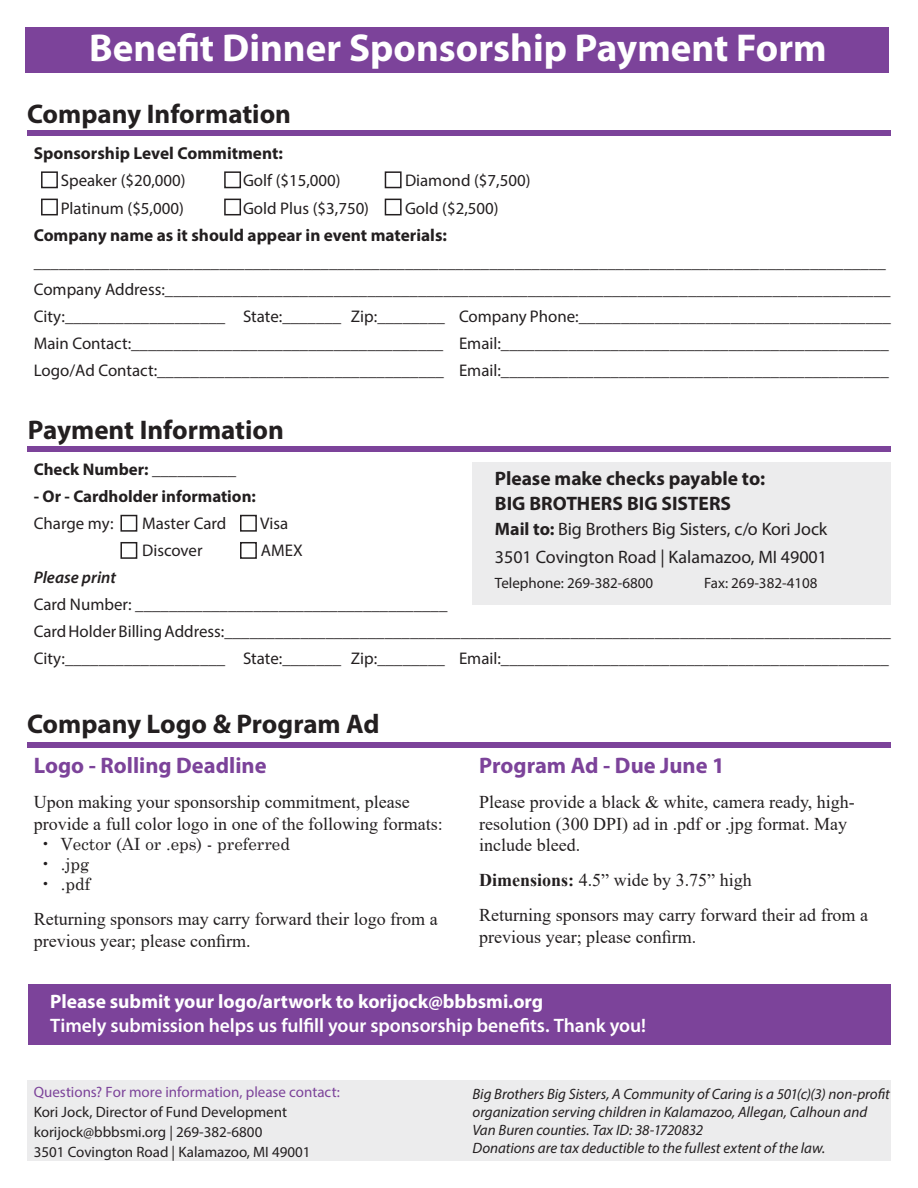
<style>
.page{position:relative;width:918px;height:1188px;background:#fff}
.page>*{position:absolute;margin:0;border:0;box-sizing:border-box;transform-origin:0 0}
.t1{font:700 39px "Myriad Pro";color:#fff}
.t2{font:700 27px "Myriad Pro";color:#231f20}
.t3{font:700 22.5px "Myriad Pro";color:#7c439a}
.t4{font:600 19.5px "Myriad Pro";letter-spacing:-.005em;color:#fff}
.t5{font:700 19.5px "Myriad Pro";color:#fff}
.t6{font:700 19.5px "Myriad Pro";color:#231f20}
.Bulleted_list{font:18px/21.6px "Times New Roman";color:#231f20}
.t7{font:18px "Myriad Pro";color:#231f20}
.t8{font:700 17.25px "Myriad Pro";color:#231f20}
.t9{font:16.8px "Myriad Pro";color:#231f20}
.t10{font:700 16.8px "Myriad Pro";color:#231f20}
.t11{font:16.8px "Century Schoolbook";color:#231f20}
.t12{font:italic 600 16.8px "Myriad Pro";color:#231f20}
.t13{font:italic 15px/18px "Myriad Pro";color:#231f20}
.t14{font:15px "Myriad Pro";color:#231f20}
.t15{font:15px "Myriad Pro";color:#7c439a}
.s1{font-weight:400}
.s2{font-weight:700}
</style>
<div class="page">
<div style="left:27px;top:1080px;width:864px;height:81px;background:#ececed"></div>
<div style="left:25px;top:27px;width:864px;height:46px;background:#7c439a"></div>
<div style="left:27px;top:131px;width:864px;height:5px;background:#7c439a"></div>
<div style="left:27px;top:742px;width:864px;height:6px;background:#7c439a"></div>
<div style="left:473px;top:462px;width:418px;height:143px;background:#ececed"></div>
<div style="left:27px;top:446px;width:864px;height:6px;background:#7c439a"></div>
<div style="left:41px;top:171px;width:17px;height:17px;border:2px solid #231f20"></div>
<div style="left:41px;top:199px;width:17px;height:16px;border:2px solid #231f20"></div>
<div style="left:224px;top:171px;width:17px;height:17px;border:2px solid #231f20"></div>
<div style="left:224px;top:199px;width:17px;height:16px;border:2px solid #231f20"></div>
<div style="left:385px;top:171px;width:17px;height:17px;border:2px solid #231f20"></div>
<div style="left:385px;top:199px;width:17px;height:16px;border:2px solid #231f20"></div>
<div style="left:120px;top:515px;width:17px;height:17px;border:2px solid #231f20"></div>
<div style="left:120px;top:542px;width:17px;height:17px;border:2px solid #231f20"></div>
<div style="left:240px;top:515px;width:17px;height:17px;border:2px solid #231f20"></div>
<div style="left:240px;top:542px;width:17px;height:17px;border:2px solid #231f20"></div>
<div style="left:28px;top:984px;width:863px;height:60px;background:#7c439a"></div>
<p class="t1" style="left:89px;top:22px;width:739px">Benefit Dinner Sponsorship Payment Form</p>
<p class="t2" style="left:27px;top:96px;width:265px">Company Information</p>
<p class="t8" style="left:34px;top:142px;width:251px">Sponsorship Level Commitment:</p>
<p class="t9" style="left:61px;top:170px;width:126px">Speaker ($20,000)</p>
<p class="t9" style="left:243px;top:170px;width:99px">Golf ($15,000)</p>
<p class="t9" style="left:405px;top:170px;width:127px">Diamond ($7,500)</p>
<p class="t9" style="left:61px;top:198px;width:125px">Platinum ($5,000)</p>
<p class="t9" style="left:243px;top:198px;width:128px">Gold Plus ($3,750)</p>
<p class="t9" style="left:405px;top:198px;width:95px">Gold ($2,500)</p>
<p class="t8" style="left:34px;top:224px;width:415px">Company name as it should appear in event materials:</p>
<p class="t9" style="left:34px;top:252px;width:854px">_____________________________________________________________________________________________________</p>
<p class="t9" style="left:34px;top:279px;width:858px">Company Address:______________________________________________________________________________________</p>
<p class="t9" style="left:34px;top:306px;width:859px">City:___________________ State:_______ Zip:________ Company Phone:_____________________________________</p>
<p class="t9" style="left:34px;top:333px;width:857px">Main Contact:_____________________________________ Email:______________________________________________</p>
<p class="t9" style="left:34px;top:360px;width:857px">Logo/Ad Contact:__________________________________ Email:______________________________________________</p>
<p class="t2" style="left:28px;top:412px;width:258px">Payment Information</p>
<p class="t10" style="left:34px;top:458px;width:204px">Check Number: <span class="s1">__________</span></p>
<p class="t10" style="left:34px;top:485px;width:224px">- Or - Cardholder information:</p>
<p class="t9" style="left:34px;top:513px;width:81px">Charge my:</p>
<p class="t9" style="left:142px;top:513px;width:86px">Master Card</p>
<p class="t9" style="left:260px;top:513px;width:29px">Visa</p>
<p class="t9" style="left:142px;top:540px;width:62px">Discover</p>
<p class="t9" style="left:261px;top:540px;width:43px">AMEX</p>
<p class="t12" style="left:34px;top:567px;width:84px">Please print</p>
<p class="t9" style="left:34px;top:594px;width:415px">Card Number: _____________________________________</p>
<p class="t9" style="left:34px;top:621px;width:859px">Card Holder Billing Address:_______________________________________________________________________________</p>
<p class="t9" style="left:34px;top:648px;width:857px">City:___________________ State:_______ Zip:________ Email:______________________________________________</p>
<p class="t6" style="left:495px;top:466px;width:272px">Please make checks payable to:</p>
<p class="t6" style="left:495px;top:491px;width:238px">BIG BROTHERS BIG SISTERS</p>
<p class="t7" style="left:495px;top:518px;width:334px"><span class="s2">Mail to:</span> Big Brothers Big Sisters, c/o Kori Jock</p>
<p class="t7" style="left:495px;top:546px;width:334px">3501 Covington Road | Kalamazoo, MI 49001</p>
<p class="t14" style="left:495px;top:574px;width:160px">Telephone: 269-382-6800</p>
<p class="t14" style="left:704px;top:574px;width:115px">Fax: 269-382-4108</p>
<p class="t2" style="left:27px;top:707px;width:354px">Company Logo &amp; Program Ad</p>
<p class="t3" style="left:34px;top:751px;width:234px">Logo - Rolling Deadline</p>
<p class="Bulleted_list" style="left:34px;top:791px;width:410px">Upon making your sponsorship commitment, please provide a full color logo in one of the following formats:</p>
<p class="t11" style="left:40px;top:830px;width:251px">• Vector (AI or .eps) - preferred</p>
<p class="t11" style="left:40px;top:850px;width:50px">• .jpg</p>
<p class="t11" style="left:40px;top:870px;width:51px">• .pdf</p>
<p class="Bulleted_list" style="left:34px;top:908px;width:405px">Returning sponsors may carry forward their logo from a previous year; please confirm.</p>
<p class="t3" style="left:479px;top:751px;width:247px">Program Ad - Due June 1</p>
<p class="Bulleted_list" style="left:479px;top:791px;width:377px">Please provide a black &amp; white, camera ready, high&shy;resolution (300 DPI) ad in .pdf or .jpg format. May include bleed.</p>
<p class="Bulleted_list" style="left:479px;top:869px;width:274px"><span class="s2">Dimensions:</span> 4.5” wide by 3.75” high</p>
<p class="Bulleted_list" style="left:479px;top:904px;width:390px">Returning sponsors may carry forward their ad from a previous year; please confirm.</p>
<p class="t5" style="left:50px;top:988px;width:495px">Please submit your logo/artwork to korijock@bbbsmi.org</p>
<p class="t4" style="left:50px;top:1013px;width:597px">Timely submission helps us fulfill your sponsorship benefits. Thank you!</p>
<p class="t15" style="left:34px;top:1083px;width:308px">Questions? For more information, please contact:</p>
<p class="t14" style="left:34px;top:1103px;width:255px">Kori Jock, Director of Fund Development</p>
<p class="t14" style="left:34px;top:1123px;width:230px">korijock@bbbsmi.org | 269-382-6800</p>
<p class="t14" style="left:34px;top:1143px;width:278px">3501 Covington Road | Kalamazoo, MI 49001</p>
<p class="t13" style="left:472px;top:1085px;width:419px">Big Brothers Big Sisters, A Community of Caring is a 501(c)(3) non-profit organization serving children in Kalamazoo, Allegan, Calhoun and<br>Van Buren counties. Tax ID: 38-1720832</p>
<p class="t13" style="left:472px;top:1139px;width:354px">Donations are tax deductible to the fullest extent of the law.</p>
</div>
